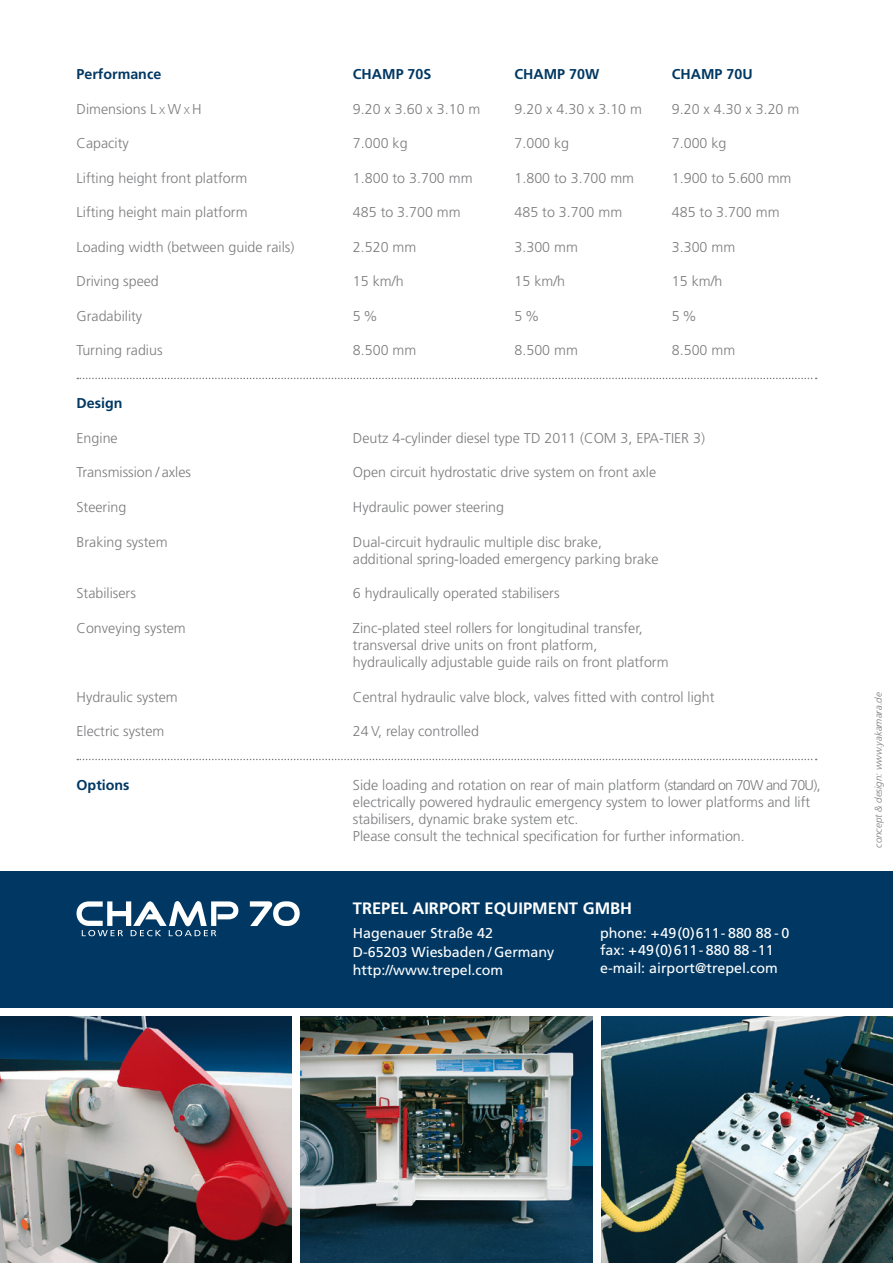
<style>
.page{position:relative;width:893px;height:1263px;background:#fff}
.page>*{position:absolute;margin:0;border:0;box-sizing:border-box;transform-origin:0 0}
.t1{font:700 16.5px "Frutiger";color:#fff}
.t2{font:300 14.25px/17.2px "Frutiger";color:#7b7c7e}
.t3{font:14.25px/17.2px "Frutiger";color:#fff}
.t4{font:700 14.25px "Frutiger";color:#003863}
.t5{font:italic 300 9.75px "Frutiger";color:#7b7c7e}
.s1{font-size:10.05px}
</style>
<div class="page">
<div style="left:0;top:872px;width:893px;height:136px;background:#003863"></div>
<svg style="left:77px;top:378px;width:740px;height:1px"></svg>
<svg style="left:77px;top:759px;width:740px;height:1px"></svg>
<img style="left:0;top:1016px;width:292px;height:247px">
<img style="left:601px;top:1016px;width:292px;height:247px">
<img style="left:300px;top:1016px;width:292px;height:247px">
<svg style="left:250px;top:901px;width:50px;height:25px"></svg>
<svg style="left:77px;top:901px;width:161px;height:35px"></svg>
<p class="t4" style="left:77px;top:66px;width:86px">Performance</p>
<p class="t4" style="left:353px;top:66px;width:80px">CHAMP 70S</p>
<p class="t4" style="left:514px;top:66px;width:86px">CHAMP 70W</p>
<p class="t4" style="left:672px;top:66px;width:82px">CHAMP 70U</p>
<p class="t2" style="left:77px;top:100px;width:127px">Dimensions L <span class="s1">x</span> W <span class="s1">x</span> H</p>
<p class="t2" style="left:353px;top:100px;width:129px">9.20 x 3.60 x 3.10 m</p>
<p class="t2" style="left:514px;top:100px;width:129px">9.20 x 4.30 x 3.10 m</p>
<p class="t2" style="left:672px;top:100px;width:129px">9.20 x 4.30 x 3.20 m</p>
<p class="t2" style="left:77px;top:135px;width:54px">Capacity</p>
<p class="t2" style="left:353px;top:135px;width:56px">7.000 kg</p>
<p class="t2" style="left:514px;top:135px;width:56px">7.000 kg</p>
<p class="t2" style="left:672px;top:135px;width:56px">7.000 kg</p>
<p class="t2" style="left:77px;top:169px;width:172px">Lifting height front platform</p>
<p class="t2" style="left:353px;top:169px;width:121px">1.800 to 3.700 mm</p>
<p class="t2" style="left:514px;top:169px;width:121px">1.800 to 3.700 mm</p>
<p class="t2" style="left:672px;top:169px;width:121px">1.900 to 5.600 mm</p>
<p class="t2" style="left:77px;top:204px;width:173px">Lifting height main platform</p>
<p class="t2" style="left:353px;top:204px;width:109px">485 to 3.700 mm</p>
<p class="t2" style="left:514px;top:204px;width:109px">485 to 3.700 mm</p>
<p class="t2" style="left:672px;top:204px;width:109px">485 to 3.700 mm</p>
<p class="t2" style="left:77px;top:238px;width:219px">Loading width (between guide rails)</p>
<p class="t2" style="left:353px;top:238px;width:65px">2.520 mm</p>
<p class="t2" style="left:514px;top:238px;width:65px">3.300 mm</p>
<p class="t2" style="left:672px;top:238px;width:65px">3.300 mm</p>
<p class="t2" style="left:77px;top:273px;width:84px">Driving speed</p>
<p class="t2" style="left:353px;top:273px;width:52px">15 km/h</p>
<p class="t2" style="left:514px;top:273px;width:52px">15 km/h</p>
<p class="t2" style="left:672px;top:273px;width:52px">15 km/h</p>
<p class="t2" style="left:77px;top:307px;width:67px">Gradability</p>
<p class="t2" style="left:353px;top:307px;width:26px">5 %</p>
<p class="t2" style="left:514px;top:307px;width:26px">5 %</p>
<p class="t2" style="left:672px;top:307px;width:26px">5 %</p>
<p class="t2" style="left:77px;top:342px;width:88px">Turning radius</p>
<p class="t2" style="left:353px;top:342px;width:65px">8.500 mm</p>
<p class="t2" style="left:514px;top:342px;width:65px">8.500 mm</p>
<p class="t2" style="left:672px;top:342px;width:65px">8.500 mm</p>
<p class="t4" style="left:77px;top:395px;width:47px">Design</p>
<p class="t2" style="left:77px;top:429px;width:43px">Engine</p>
<p class="t2" style="left:353px;top:429px;width:354px">Deutz 4-cylinder diesel type TD 2011 (COM 3, EPA-TIER 3)</p>
<p class="t2" style="left:77px;top:464px;width:116px">Transmission / axles</p>
<p class="t2" style="left:353px;top:464px;width:305px">Open circuit hydrostatic drive system on front axle</p>
<p class="t2" style="left:77px;top:498px;width:51px">Steering</p>
<p class="t2" style="left:353px;top:498px;width:153px">Hydraulic power steering</p>
<p class="t2" style="left:77px;top:533px;width:93px">Braking system</p>
<p class="t2" style="left:353px;top:533px;width:307px">Dual-circuit hydraulic multiple disc brake, additional spring-loaded emergency parking brake</p>
<p class="t2" style="left:77px;top:585px;width:61px">Stabilisers</p>
<p class="t2" style="left:353px;top:585px;width:208px">6 hydraulically operated stabilisers</p>
<p class="t2" style="left:77px;top:619px;width:111px">Conveying system</p>
<p class="t2" style="left:353px;top:619px;width:317px">Zinc-plated steel rollers for longitudinal transfer, transversal drive units on front platform, hydraulically adjustable guide rails on front platform</p>
<p class="t2" style="left:77px;top:688px;width:103px">Hydraulic system</p>
<p class="t2" style="left:353px;top:688px;width:363px">Central hydraulic valve block, valves fitted with control light</p>
<p class="t2" style="left:77px;top:723px;width:89px">Electric system</p>
<p class="t2" style="left:353px;top:723px;width:128px">24 V, relay controlled</p>
<p class="t4" style="left:77px;top:776px;width:55px">Options</p>
<p class="t2" style="left:353px;top:776px;width:469px">Side loading and rotation on rear of main platform (standard on 70W and 70U), electrically powered hydraulic emergency system to lower platforms and lift stabilisers, dynamic brake system etc.<br>Please consult the technical specification for further information.</p>
<p class="t1" style="left:353px;top:898px;width:82px">TREPEL Airport</p>
<p class="t1" style="left:485px;top:898px;width:34px">Equipment</p>
<p class="t1" style="left:583px;top:898px;width:51px">GmbH</p>
<p class="t3" style="left:353px;top:923px;width:203px;line-height:19.5px">Hagenauer Straße 42<br>D-65203 Wiesbaden / Germany</p>
<p class="t3" style="left:353px;top:961px;width:152px">http://www.trepel.com</p>
<p class="t3" style="left:600px;top:924px;width:191px">phone: + 49 (0) 611 - 880 88 - 0 fax: + 49 (0) 611 - 880 88 - 11 e-mail: airport@trepel.com</p>
<p class="t5" style="left:873px;top:848px;width:157px;rotate:-90deg">concept &amp; design: www.yakamara.de</p>
</div>
